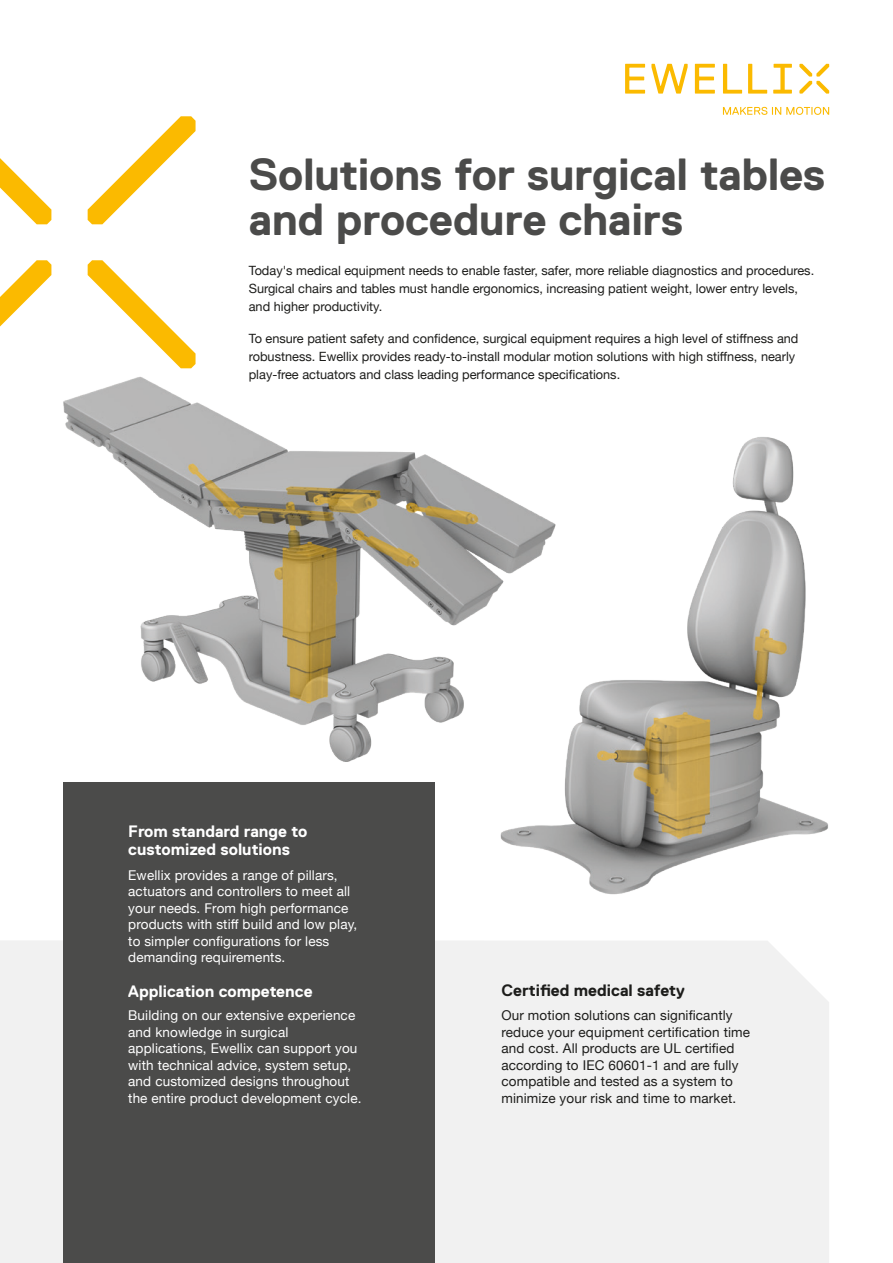
<style>
.page{position:relative;width:893px;height:1263px;background:#fff}
.page>*{position:absolute;margin:0;border:0;box-sizing:border-box;transform-origin:0 0}
.t1{font:700 45px/45px "Replica";letter-spacing:-.01em;color:#4b4b4a}
.t2{font:700 16.5px/18px "Replica";color:#fff}
.t3{font:700 16.5px "Replica";color:#1d1d1b}
.t4{font:13.5px/16.5px "Helvetica Neue";letter-spacing:.01em;color:#fff}
.t5{font:13.5px/16.5px "Helvetica Neue";letter-spacing:.01em;color:#1d1d1b}
.t6{font:12.75px/18px "Helvetica Neue";color:#1d1d1b}
</style>
<div class="page">
<div style="left:0;top:940px;width:829px;height:323px;background:#f1f1f1"></div>
<div style="left:64px;top:783px;width:371px;height:480px;background:#4b4b4a"></div>
<svg style="left:748px;top:64px;width:19px;height:30px"></svg>
<svg style="left:723px;top:64px;width:19px;height:30px"></svg>
<svg style="left:651px;top:64px;width:37px;height:30px"></svg>
<svg style="left:625px;top:64px;width:20px;height:30px"></svg>
<svg style="left:695px;top:64px;width:20px;height:30px"></svg>
<svg style="left:773px;top:64px;width:19px;height:30px"></svg>
<svg style="left:723px;top:107px;width:106px;height:8px"></svg>
<svg style="left:799px;top:64px;width:30px;height:30px"></svg>
<svg style="left:0;top:158px;width:51px;height:66px"></svg>
<svg style="left:88px;top:116px;width:108px;height:108px"></svg>
<svg style="left:88px;top:260px;width:102px;height:88px"></svg>
<svg style="left:0;top:260px;width:51px;height:66px"></svg>
<img style="left:63px;top:348px;width:429px;height:414px">
<img style="left:492px;top:437px;width:336px;height:458px">
<h1 class="t1" style="left:249px;top:152px;width:578px">Solutions for surgical tables and procedure chairs</h1>
<p class="t6" style="left:249px;top:263px;width:567px">Today's medical equipment needs to enable faster, safer, more reliable diagnostics and procedures.<br>Surgical chairs and tables must handle ergonomics, increasing patient weight, lower entry levels, and higher productivity.</p>
<p class="t6" style="left:249px;top:330px;width:551px">To ensure patient safety and confidence, surgical equipment requires a high level of stiffness and robustness. Ewellix provides ready-to-install modular motion solutions with high stiffness, nearly play-free actuators and class leading performance specifications.</p>
<p class="t2" style="left:128px;top:822px;width:181px">From standard range to customized solutions</p>
<p class="t4" style="left:128px;top:867px;width:231px">Ewellix provides a range of pillars, actuators and controllers to meet all your needs. From high performance products with stiff build and low play, to simpler configurations for less demanding requirements.</p>
<p class="t2" style="left:128px;top:982px;width:186px">Application competence</p>
<p class="t4" style="left:128px;top:1008px;width:235px">Building on our extensive experience and knowledge in surgical applications, Ewellix can support you with technical advice, system setup, and customized designs throughout the entire product development cycle.</p>
<p class="t3" style="left:501px;top:981px;width:185px">Certified medical safety</p>
<p class="t5" style="left:501px;top:1008px;width:250px">Our motion solutions can significantly reduce your equipment certification time and cost. All products are UL certified according to IEC 60601-1 and are fully compatible and tested as a system to minimize your risk and time to market.</p>
</div>
